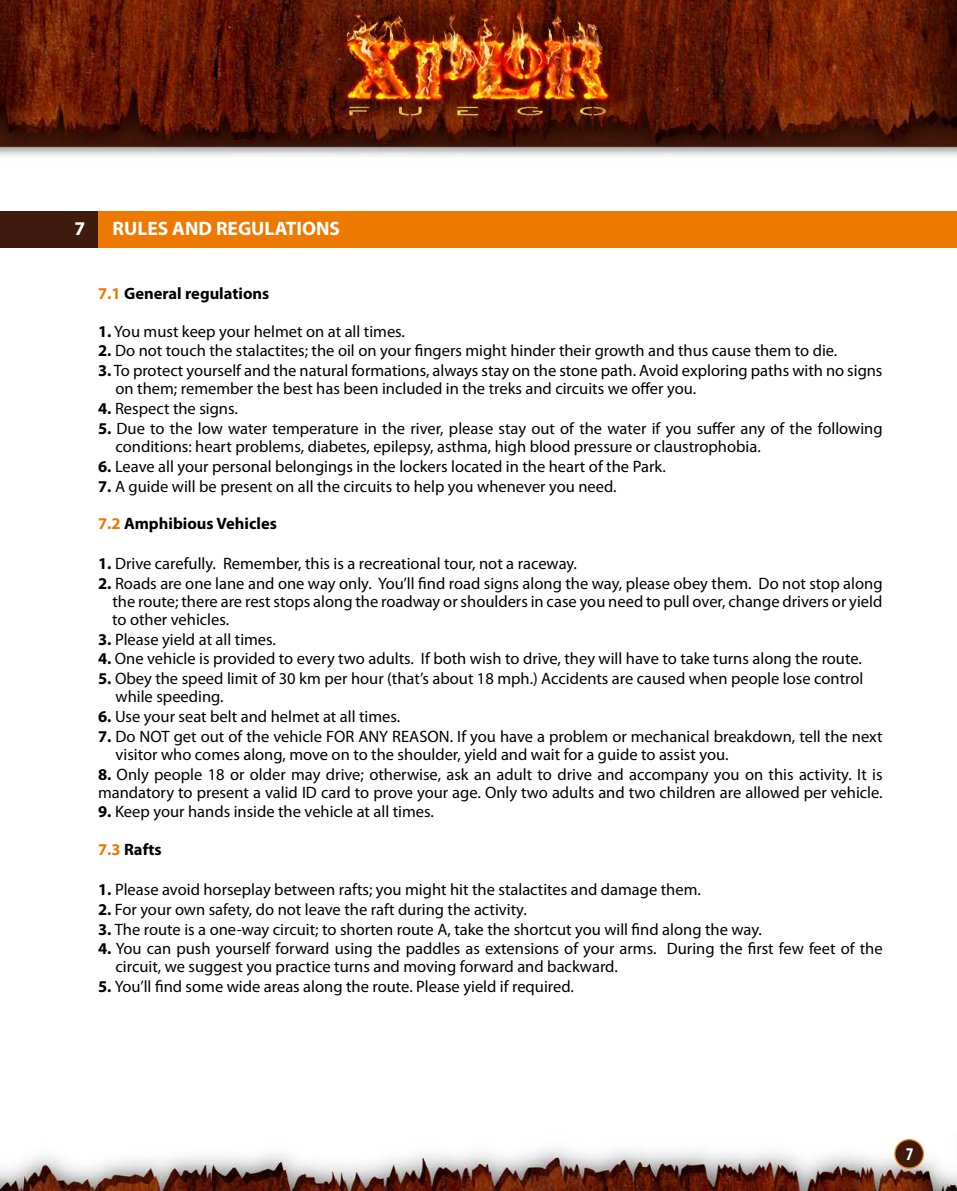
<style>
.page{position:relative;width:957px;height:1191px;background:#fff}
.page>*{position:absolute;margin:0;border:0;box-sizing:border-box;transform-origin:0 0}
.t1{font:700 19.5px "Myriad Pro";color:#fff}
.t2{font:700 condensed 18px "Myriad Pro";color:#fff}
.t3{font:16.5px/18px "Myriad Pro";color:#000}
.t4{font:700 16.5px "Myriad Pro";color:#000}
.s1{color:#ee7900}
.s2{font-weight:700}
</style>
<div class="page">
<img style="left:0;top:0;width:957px;height:1191px">
<svg style="left:894px;top:1139px;width:30px;height:29px"></svg>
<img style="left:328px;top:0;width:297px;height:133px">
<div style="left:0;top:211px;width:109px;height:36px;background:#3e1b0e"></div>
<div style="left:98px;top:211px;width:859px;height:36px;background:#ee7900"></div>
<p class="t1" style="left:74px;top:216px;width:12px">7</p>
<p class="t1" style="left:113px;top:216px;width:229px">RULES AND REGULATIONS</p>
<p class="t4" style="left:98px;top:282px;width:173px"><span class="s1">7.1</span> General regulations</p>
<p class="t3" style="left:98px;top:322px;width:308px"><span class="s2">1.</span> You must keep your helmet on at all times.</p>
<p class="t3" style="left:98px;top:342px;width:741px"><span class="s2">2.</span> Do not touch the stalactites; the oil on your fingers might hinder their growth and thus cause them to die.</p>
<p class="t3" style="left:116px;top:361px;width:768px;text-indent:-17px"><span class="s2">3.</span> To protect yourself and the natural formations, always stay on the stone path. Avoid exploring paths with no signs on them; remember the best has been included in the treks and circuits we offer you.</p>
<p class="t3" style="left:98px;top:399px;width:141px"><span class="s2">4.</span> Respect the signs.</p>
<p class="t3" style="left:116px;top:419px;width:768px;text-indent:-17px"><span class="s2">5.</span> Due to the low water temperature in the river, please stay out of the water if you suffer any of the following conditions: heart problems, diabetes, epilepsy, asthma, high blood pressure or claustrophobia.</p>
<p class="t3" style="left:98px;top:457px;width:569px"><span class="s2">6.</span> Leave all your personal belongings in the lockers located in the heart of the Park.</p>
<p class="t3" style="left:98px;top:477px;width:520px"><span class="s2">7.</span> A guide will be present on all the circuits to help you whenever you need.</p>
<p class="t4" style="left:98px;top:513px;width:180px"><span class="s1">7.2</span> Amphibious Vehicles</p>
<p class="t3" style="left:98px;top:554px;width:480px"><span class="s2">1.</span> Drive carefully. Remember, this is a recreational tour, not a raceway.</p>
<p class="t3" style="left:112px;top:574px;width:772px;text-align:justify;text-indent:-14px"><span class="s2">2.</span> Roads are one lane and one way only. You’ll find road signs along the way, please obey them. Do not stop along the route; there are rest stops along the roadway or shoulders in case you need to pull over, change drivers or yield to other vehicles.</p>
<p class="t3" style="left:98px;top:630px;width:179px"><span class="s2">3.</span> Please yield at all times.</p>
<p class="t3" style="left:98px;top:649px;width:765px"><span class="s2">4.</span> One vehicle is provided to every two adults. If both wish to drive, they will have to take turns along the route.</p>
<p class="t3" style="left:116px;top:669px;width:749px;text-indent:-17px"><span class="s2">5.</span> Obey the speed limit of 30 km per hour (that’s about 18 mph.) Accidents are caused when people lose control while speeding.</p>
<p class="t3" style="left:98px;top:707px;width:304px"><span class="s2">6.</span> Use your seat belt and helmet at all times.</p>
<p class="t3" style="left:116px;top:727px;width:768px;text-indent:-17px"><span class="s2">7.</span> Do NOT get out of the vehicle FOR ANY REASON. If you have a problem or mechanical breakdown, tell the next visitor who comes along, move on to the shoulder, yield and wait for a guide to assist you.</p>
<p class="t3" style="left:98px;top:765px;width:786px"><span class="s2">8.</span> Only people 18 or older may drive; otherwise, ask an adult to drive and accompany you on this activity. It is mandatory to present a valid ID card to prove your age. Only two adults and two children are allowed per vehicle.</p>
<p class="t3" style="left:98px;top:802px;width:337px"><span class="s2">9.</span> Keep your hands inside the vehicle at all times.</p>
<p class="t4" style="left:98px;top:839px;width:65px"><span class="s1">7.3</span> Rafts</p>
<p class="t3" style="left:98px;top:880px;width:604px"><span class="s2">1.</span> Please avoid horseplay between rafts; you might hit the stalactites and damage them.</p>
<p class="t3" style="left:98px;top:900px;width:430px"><span class="s2">2.</span> For your own safety, do not leave the raft during the activity.</p>
<p class="t3" style="left:98px;top:919px;width:665px"><span class="s2">3.</span> The route is a one-way circuit; to shorten route A, take the shortcut you will find along the way.</p>
<p class="t3" style="left:116px;top:939px;width:768px;text-indent:-17px"><span class="s2">4.</span> You can push yourself forward using the paddles as extensions of your arms. During the first few feet of the circuit, we suggest you practice turns and moving forward and backward.</p>
<p class="t3" style="left:98px;top:977px;width:477px"><span class="s2">5.</span> You’ll find some wide areas along the route. Please yield if required.</p>
<p class="t2" style="left:906px;top:1142px;width:9px">7</p>
</div>
